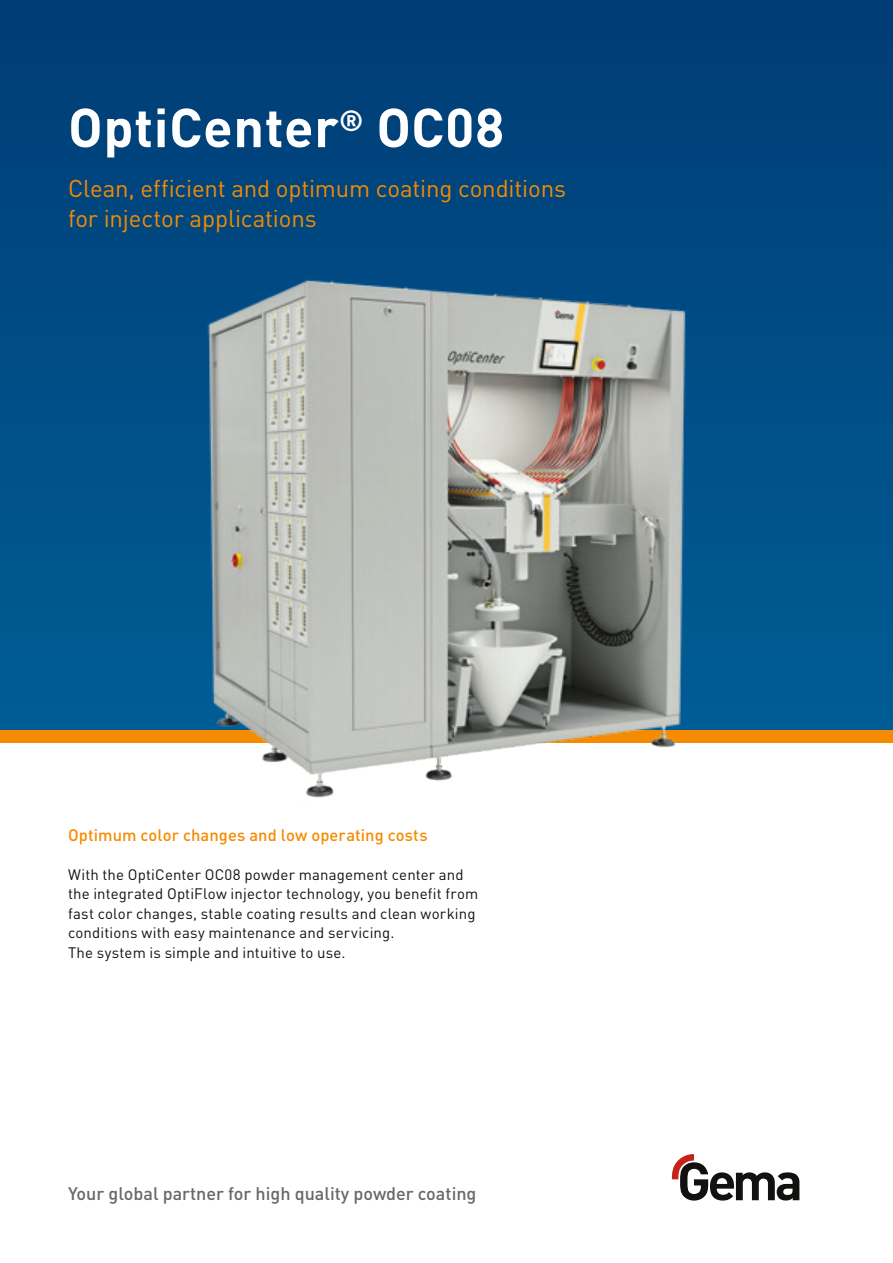
<style>
.page{position:relative;width:893px;height:1263px;background:#fff}
.page>*{position:absolute;margin:0;border:0;box-sizing:border-box;transform-origin:0 0}
.t1{font:700 54px "DIN Pro";letter-spacing:.01em;color:#fff}
.t2{font:24px/30px "DIN Pro";letter-spacing:-.01em;color:#f58b00}
.t3{font:500 18px "DIN Pro";color:#676968}
.t4{font:500 16.5px "DIN Pro";letter-spacing:.005em;color:#f58b00}
.t5{font:15px/19.5px "DIN Pro";letter-spacing:.01em;color:#11110f}
</style>
<div class="page">
<div style="left:0;top:0;width:893px;height:737px;background:linear-gradient(to bottom,#003c75,#005d96)"></div>
<div style="left:0;top:730px;width:893px;height:13px;background:#f58b00"></div>
<svg style="left:672px;top:1154px;width:127px;height:46px"></svg>
<img style="left:196px;top:256px;width:510px;height:542px">
<h1 class="t1" style="left:68px;top:83px;width:438px">OptiCenter<sup>®</sup> OC08</h1>
<h2 class="t2" style="left:68px;top:171px;width:499px">Clean, efficient and optimum coating conditions for injector applications</h2>
<p class="t4" style="left:68px;top:821px;width:361px">Optimum color changes and low operating costs</p>
<p class="t5" style="left:68px;top:863px;width:412px">With the OptiCenter OC08 powder management center and the integrated OptiFlow injector technology, you benefit from fast color changes, stable coating results and clean working conditions with easy maintenance and servicing.<br>The system is simple and intuitive to use.</p>
<p class="t3" style="left:68px;top:1179px;width:410px">Your global partner for high quality powder coating</p>
</div>
